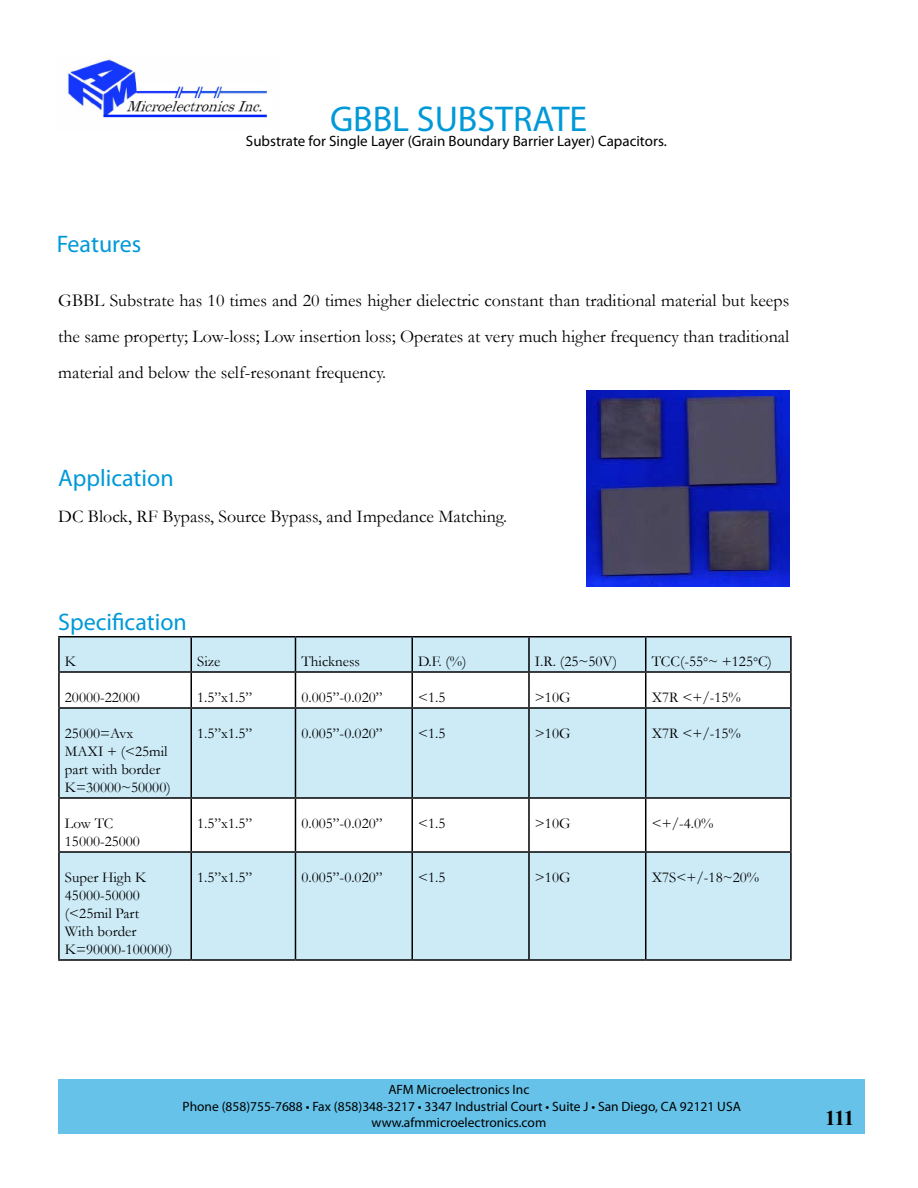
<style>
.page{position:relative;width:918px;height:1188px;background:#fff}
.page>*{position:absolute;margin:0;border:0;box-sizing:border-box;transform-origin:0 0}
.t1{font:36px "Myriad Pro";color:#0099d8}
.t2{font:24px "Myriad Pro";color:#0099d8}
.t3{font:700 21px "Times New Roman";color:#000}
.t4{font:18px/36px "Garamond";color:#000;text-align:justify}
.t5{font:15px/18px "Garamond";color:#000}
.t6{font:15px "Myriad Pro";color:#000}
.t7{font:13.5px/16.2px "Myriad Pro";color:#000;text-align:center}
.s1{font-size:12.75px}
</style>
<div class="page">
<div style="left:58px;top:1079px;width:807px;height:55px;background:#66c2e8"></div>
<img style="left:67px;top:59px;width:200px;height:59px">
<svg style="left:60px;top:638px;width:730px;height:321px;fill:#ccebf7"></svg>
<hr style="left:58px;top:636px;width:133px;height:2px;background:#000">
<hr style="left:58px;top:638px;width:2px;height:33px;background:#000">
<hr style="left:191px;top:636px;width:104px;height:2px;background:#000">
<hr style="left:190px;top:638px;width:2px;height:33px;background:#000">
<hr style="left:295px;top:636px;width:117px;height:2px;background:#000">
<hr style="left:295px;top:638px;width:1px;height:33px;background:#000">
<hr style="left:412px;top:636px;width:117px;height:2px;background:#000">
<hr style="left:411px;top:638px;width:2px;height:33px;background:#000">
<hr style="left:529px;top:636px;width:117px;height:2px;background:#000">
<hr style="left:528px;top:638px;width:2px;height:33px;background:#000">
<hr style="left:646px;top:636px;width:146px;height:2px;background:#000">
<hr style="left:645px;top:638px;width:1px;height:33px;background:#000">
<hr style="left:790px;top:638px;width:2px;height:33px;background:#000">
<hr style="left:58px;top:671px;width:133px;height:2px;background:#000">
<hr style="left:58px;top:673px;width:2px;height:34px;background:#000">
<hr style="left:191px;top:671px;width:104px;height:2px;background:#000">
<hr style="left:190px;top:673px;width:2px;height:34px;background:#000">
<hr style="left:295px;top:671px;width:117px;height:2px;background:#000">
<hr style="left:295px;top:673px;width:1px;height:34px;background:#000">
<hr style="left:412px;top:671px;width:117px;height:2px;background:#000">
<hr style="left:411px;top:673px;width:2px;height:34px;background:#000">
<hr style="left:529px;top:671px;width:117px;height:2px;background:#000">
<hr style="left:528px;top:673px;width:2px;height:34px;background:#000">
<hr style="left:646px;top:671px;width:146px;height:2px;background:#000">
<hr style="left:645px;top:673px;width:1px;height:34px;background:#000">
<hr style="left:790px;top:673px;width:2px;height:34px;background:#000">
<hr style="left:58px;top:707px;width:133px;height:2px;background:#000">
<hr style="left:58px;top:709px;width:2px;height:88px;background:#000">
<hr style="left:191px;top:707px;width:104px;height:2px;background:#000">
<hr style="left:190px;top:709px;width:2px;height:88px;background:#000">
<hr style="left:295px;top:707px;width:117px;height:2px;background:#000">
<hr style="left:295px;top:709px;width:1px;height:88px;background:#000">
<hr style="left:412px;top:707px;width:117px;height:2px;background:#000">
<hr style="left:411px;top:709px;width:2px;height:88px;background:#000">
<hr style="left:529px;top:707px;width:117px;height:2px;background:#000">
<hr style="left:528px;top:709px;width:2px;height:88px;background:#000">
<hr style="left:646px;top:707px;width:146px;height:2px;background:#000">
<hr style="left:645px;top:709px;width:1px;height:88px;background:#000">
<hr style="left:790px;top:709px;width:2px;height:88px;background:#000">
<hr style="left:58px;top:797px;width:133px;height:2px;background:#000">
<hr style="left:58px;top:799px;width:2px;height:52px;background:#000">
<hr style="left:191px;top:797px;width:104px;height:2px;background:#000">
<hr style="left:190px;top:799px;width:2px;height:52px;background:#000">
<hr style="left:295px;top:797px;width:117px;height:2px;background:#000">
<hr style="left:295px;top:799px;width:1px;height:52px;background:#000">
<hr style="left:412px;top:797px;width:117px;height:2px;background:#000">
<hr style="left:411px;top:799px;width:2px;height:52px;background:#000">
<hr style="left:529px;top:797px;width:117px;height:2px;background:#000">
<hr style="left:528px;top:799px;width:2px;height:52px;background:#000">
<hr style="left:646px;top:797px;width:146px;height:2px;background:#000">
<hr style="left:645px;top:799px;width:1px;height:52px;background:#000">
<hr style="left:790px;top:799px;width:2px;height:52px;background:#000">
<hr style="left:58px;top:851px;width:133px;height:2px;background:#000">
<hr style="left:58px;top:853px;width:2px;height:106px;background:#000">
<hr style="left:191px;top:851px;width:104px;height:2px;background:#000">
<hr style="left:190px;top:853px;width:2px;height:106px;background:#000">
<hr style="left:295px;top:851px;width:117px;height:2px;background:#000">
<hr style="left:295px;top:853px;width:1px;height:106px;background:#000">
<hr style="left:412px;top:851px;width:117px;height:2px;background:#000">
<hr style="left:411px;top:853px;width:2px;height:106px;background:#000">
<hr style="left:529px;top:851px;width:117px;height:2px;background:#000">
<hr style="left:528px;top:853px;width:2px;height:106px;background:#000">
<hr style="left:646px;top:851px;width:146px;height:2px;background:#000">
<hr style="left:645px;top:853px;width:1px;height:106px;background:#000">
<hr style="left:790px;top:853px;width:2px;height:106px;background:#000">
<hr style="left:58px;top:959px;width:133px;height:2px;background:#000">
<hr style="left:191px;top:959px;width:104px;height:2px;background:#000">
<hr style="left:295px;top:959px;width:117px;height:2px;background:#000">
<hr style="left:412px;top:959px;width:117px;height:2px;background:#000">
<hr style="left:529px;top:959px;width:117px;height:2px;background:#000">
<hr style="left:646px;top:959px;width:146px;height:2px;background:#000">
<svg style="left:60px;top:688px;width:83px;height:18px"></svg>
<svg style="left:195px;top:688px;width:61px;height:19px"></svg>
<svg style="left:298px;top:688px;width:88px;height:19px"></svg>
<svg style="left:413px;top:688px;width:36px;height:19px"></svg>
<svg style="left:532px;top:688px;width:41px;height:89px"></svg>
<svg style="left:649px;top:676px;width:95px;height:50px"></svg>
<svg style="left:62px;top:796px;width:81px;height:55px"></svg>
<svg style="left:195px;top:814px;width:61px;height:19px"></svg>
<svg style="left:298px;top:814px;width:88px;height:19px"></svg>
<svg style="left:413px;top:814px;width:36px;height:19px"></svg>
<svg style="left:532px;top:814px;width:41px;height:89px"></svg>
<svg style="left:646px;top:809px;width:71px;height:30px"></svg>
<img style="left:586px;top:586px;width:203px;height:1px">
<img style="left:586px;top:390px;width:203px;height:196px">
<h2 class="t2" style="left:57px;top:229px;width:86px">Features</h2>
<h1 class="t1" style="left:330px;top:96px;width:259px">GBBL SUBSTRATE</h1>
<p class="t6" style="left:246px;top:132px;width:422px">Substrate for Single Layer (Grain Boundary Barrier Layer) Capacitors.</p>
<p class="t4" style="left:58px;top:282px;width:733px">GBBL Substrate has 10 times and 20 times higher dielectric constant than traditional material but keeps the same property; Low-loss; Low insertion loss; Operates at very much higher frequency than traditional material and below the self-resonant frequency.</p>
<h2 class="t2" style="left:58px;top:463px;width:117px">Application</h2>
<p class="t4" style="left:58px;top:498px;width:450px">DC Block, RF Bypass, Source Bypass, and Impedance Matching.</p>
<h2 class="t2" style="left:58px;top:607px;width:130px">Specification</h2>
<p class="t5" style="left:65px;top:652px;width:13px">K</p>
<p class="t5" style="left:197px;top:652px;width:25px">Size</p>
<p class="t5" style="left:302px;top:652px;width:60px">Thickness</p>
<p class="t5" style="left:418px;top:652px;width:50px">D.F. (%)</p>
<p class="t5" style="left:535px;top:652px;width:84px">I.R. (25~50V)</p>
<p class="t5" style="left:652px;top:652px;width:122px">TCC(-55<span class="s1">°</span>~ +125<span class="s1">°</span>C)</p>
<p class="t5" style="left:65px;top:688px;width:77px">20000-22000</p>
<p class="t5" style="left:197px;top:688px;width:57px">1.5”x1.5”</p>
<p class="t5" style="left:301px;top:688px;width:82px">0.005”-0.020”</p>
<p class="t5" style="left:418px;top:688px;width:29px">&lt;1.5</p>
<p class="t5" style="left:535px;top:688px;width:37px">&gt;10G</p>
<p class="t5" style="left:652px;top:688px;width:91px">X7R &lt;+/-15%</p>
<p class="t5" style="left:65px;top:724px;width:107px">25000=Avx<br>MAXI + (&lt;25mil part with border<br>K=30000~50000)</p>
<p class="t5" style="left:197px;top:724px;width:57px">1.5”x1.5”</p>
<p class="t5" style="left:302px;top:724px;width:82px">0.005”-0.020”</p>
<p class="t5" style="left:418px;top:724px;width:29px">&lt;1.5</p>
<p class="t5" style="left:535px;top:724px;width:37px">&gt;10G</p>
<p class="t5" style="left:652px;top:724px;width:91px">X7R &lt;+/-15%</p>
<p class="t5" style="left:65px;top:814px;width:77px">Low TC<br>15000-25000</p>
<p class="t5" style="left:197px;top:814px;width:57px">1.5”x1.5”</p>
<p class="t5" style="left:301px;top:814px;width:82px">0.005”-0.020”</p>
<p class="t5" style="left:418px;top:814px;width:29px">&lt;1.5</p>
<p class="t5" style="left:535px;top:814px;width:37px">&gt;10G</p>
<p class="t5" style="left:652px;top:814px;width:63px">&lt;+/-4.0%</p>
<p class="t5" style="left:65px;top:868px;width:109px">Super High K<br>45000-50000 (&lt;25mil Part<br>With border<br>K=90000-100000)</p>
<p class="t5" style="left:197px;top:868px;width:57px">1.5”x1.5”</p>
<p class="t5" style="left:302px;top:868px;width:82px">0.005”-0.020”</p>
<p class="t5" style="left:418px;top:868px;width:29px">&lt;1.5</p>
<p class="t5" style="left:535px;top:868px;width:37px">&gt;10G</p>
<p class="t5" style="left:652px;top:868px;width:109px">X7S&lt;+/-18~20%</p>
<p class="t7" style="left:183px;top:1082px;width:560px">AFM Microelectronics Inc<br>Phone (858)755-7688 • Fax (858)348-3217 • 3347 Industrial Court • Suite J • San Diego, CA 92121 USA www.afmmicroelectronics.com</p>
<h3 class="t3" style="left:825px;top:1104px;width:31px">111</h3>
</div>
